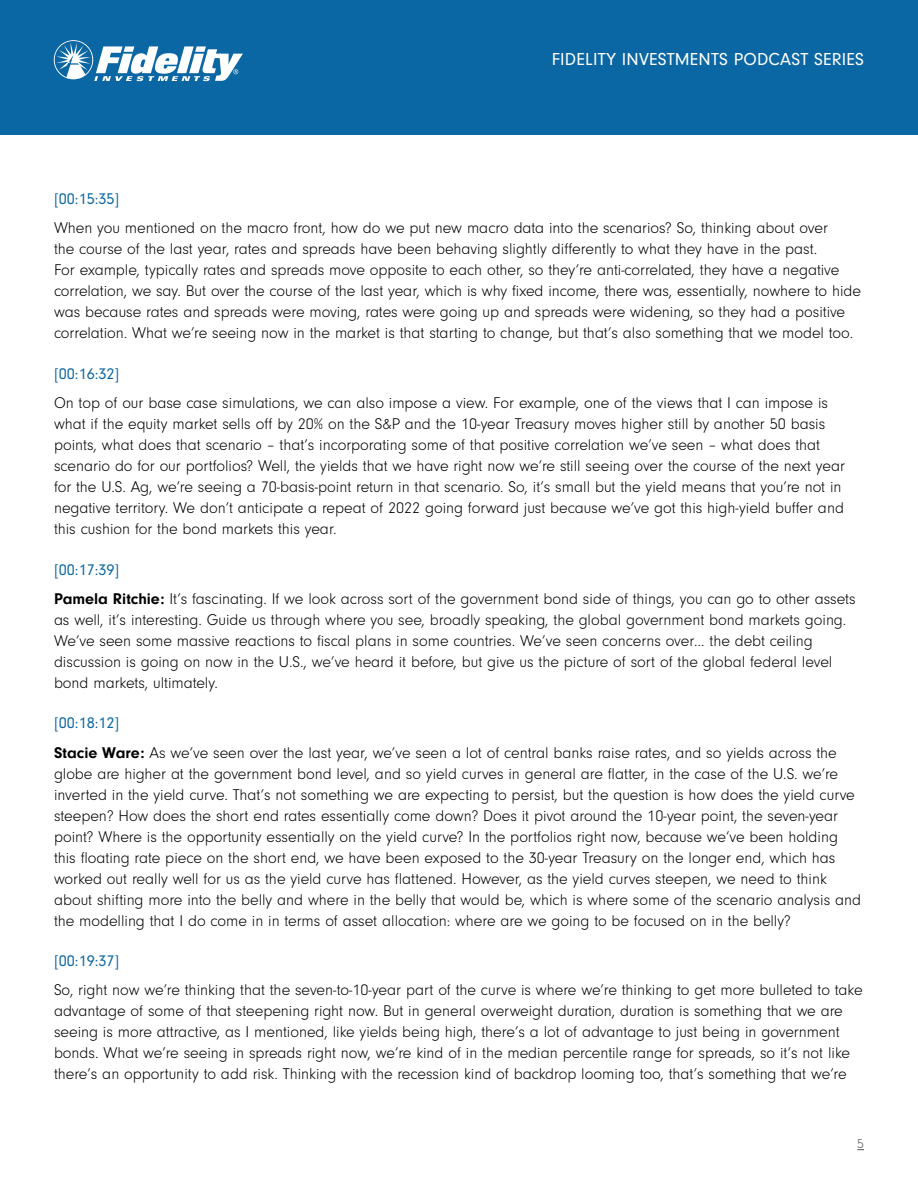
<style>
.page{position:relative;width:918px;height:1188px;background:#fff}
.page>*{position:absolute;margin:0;border:0;box-sizing:border-box;transform-origin:0 0}
.t1{font:18px "Neuzeit Gro";letter-spacing:.01em;color:#fff}
.t2{font:300 16.2px/21px "Neuzeit Gro";color:#000}
.t3{font:16.2px "Neuzeit Gro";color:#0b67a3}
.t4{font:300 13.5px "Neuzeit Gro";color:#58595b}
.s1{font-weight:400;color:#0b67a3}
.s2{font-weight:700}
</style>
<div class="page">
<div style="left:0;top:0;width:918px;height:135px;background:#0b67a3"></div>
<svg style="left:54px;top:40px;width:189px;height:41px"></svg>
<p class="t1" style="left:552px;top:49px;width:314px">FIDELITY INVESTMENTS PODCAST SERIES</p>
<p class="t3" style="left:54px;top:190px;width:67px">[00:15:35]</p>
<p class="t2" style="left:54px;top:218px;width:809px">When you mentioned on the macro front, how do we put new macro data into the scenarios? So, thinking about over<br>the course of the last year, rates and spreads have been behaving slightly differently to what they have in the past.<br>For example, typically rates and spreads move opposite to each other, so they’re anti-correlated, they have a negative correlation, we say. But over the course of the last year, which is why fixed income, there was, essentially, nowhere to hide was because rates and spreads were moving, rates were going up and spreads were widening, so they had a positive correlation. What we’re seeing now in the market is that starting to change, but that’s also something that we model too.</p>
<p class="t3" style="left:54px;top:365px;width:67px">[00:16:32]</p>
<p class="t2" style="left:54px;top:393px;width:793px">On top of our base case simulations, we can also impose a view. For example, one of the views that I can impose is what if the equity market sells off by 20% on the S&amp;P and the 10-year Treasury moves higher still by another 50 basis points, what does that scenario – that’s incorporating some of that positive correlation we’ve seen – what does that scenario do for our portfolios? Well, the yields that we have right now we’re still seeing over the course of the next year for the U.S. Ag, we’re seeing a 70-basis-point return in that scenario. So, it’s small but the yield means that you’re not in negative territory. We don’t anticipate a repeat of 2022 going forward just because we’ve got this high-yield buffer and this cushion for the bond markets this year.</p>
<p class="t2" style="left:54px;top:555px;width:803px;line-height:29.2px"><span class="s1">[00:17:39]<br></span><span class="s2">Pamela Ritchie:</span> It’s fascinating. If we look across sort of the government bond side of things, you can go to other assets</p>
<p class="t2" style="left:54px;top:609px;width:794px">as well, it’s interesting. Guide us through where you see, broadly speaking, the global government bond markets going.<br>We’ve seen some massive reactions to fiscal plans in some countries. We’ve seen concerns over… the debt ceiling discussion is going on now in the U.S., we’ve heard it before, but give us the picture of sort of the global federal level bond markets, ultimately.</p>
<p class="t2" style="left:54px;top:709px;width:784px;line-height:29.2px"><span class="s1">[00:18:12]<br></span><span class="s2">Stacie Ware:</span> As we’ve seen over the last year, we’ve seen a lot of central banks raise rates, and so yields across the</p>
<p class="t2" style="left:54px;top:763px;width:809px">globe are higher at the government bond level, and so yield curves in general are flatter, in the case of the U.S. we’re inverted in the yield curve. That’s not something we are expecting to persist, but the question is how does the yield curve steepen? How does the short end rates essentially come down? Does it pivot around the 10-year point, the seven-year point? Where is the opportunity essentially on the yield curve? In the portfolios right now, because we’ve been holding this floating rate piece on the short end, we have been exposed to the 30-year Treasury on the longer end, which has worked out really well for us as the yield curve has flattened. However, as the yield curves steepen, we need to think about shifting more into the belly and where in the belly that would be, which is where some of the scenario analysis and the modelling that I do come in in terms of asset allocation: where are we going to be focused on in the belly?</p>
<p class="t3" style="left:54px;top:952px;width:67px">[00:19:37]</p>
<p class="t2" style="left:54px;top:980px;width:810px">So, right now we’re thinking that the seven-to-10-year part of the curve is where we’re thinking to get more bulleted to take advantage of some of that steepening right now. But in general overweight duration, duration is something that we are seeing is more attractive, as I mentioned, like yields being high, there’s a lot of advantage to just being in government bonds. What we’re seeing in spreads right now, we’re kind of in the median percentile range for spreads, so it’s not like there’s an opportunity to add risk. Thinking with the recession kind of backdrop looming too, that’s something that we’re</p>
<p class="t4" style="left:857px;top:1137px;width:8px">5</p>
</div>
